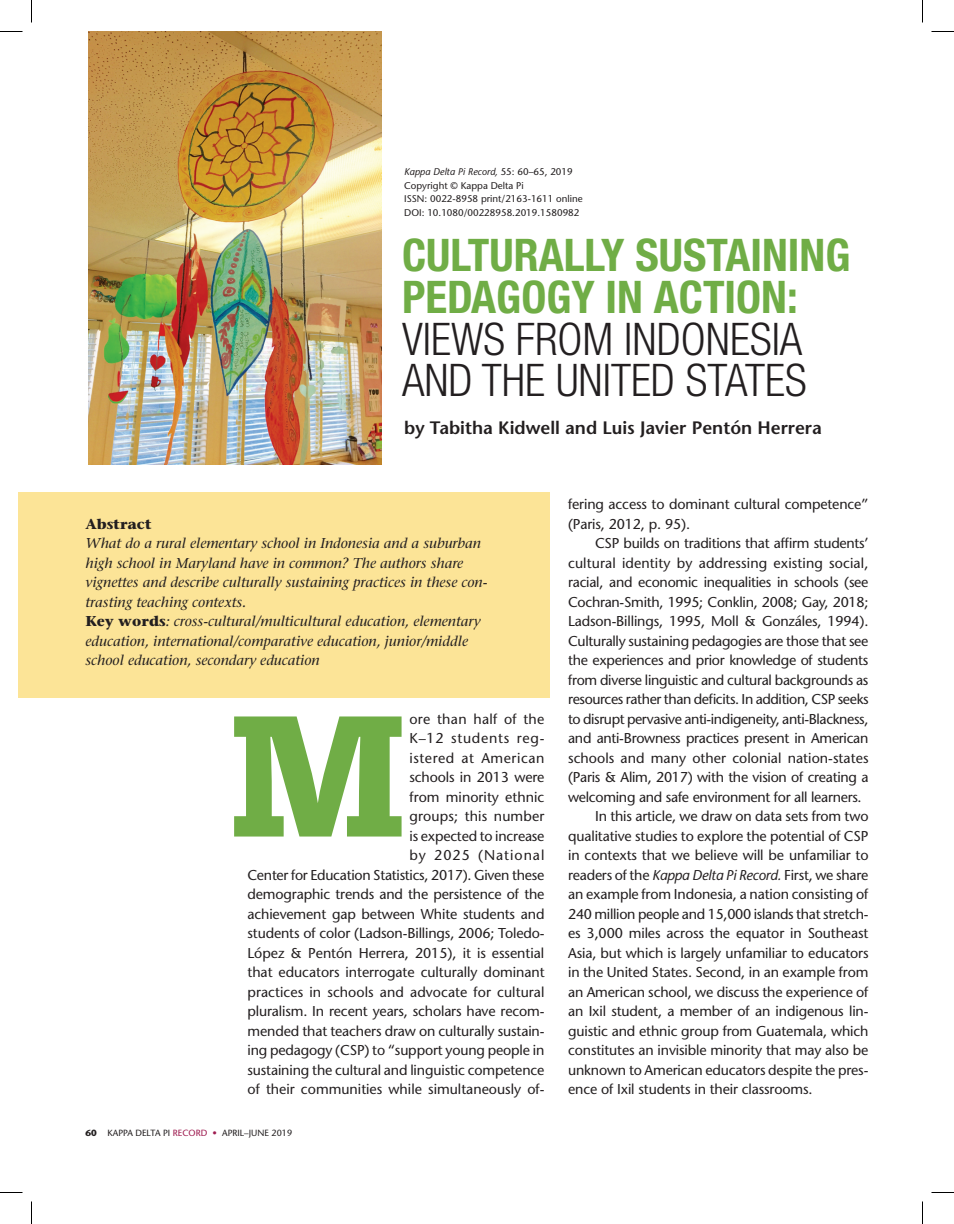
<style>
.page{position:relative;width:954px;height:1224px;background:#fff}
.page>*{position:absolute;margin:0;border:0;box-sizing:border-box;transform-origin:0 0}
.t1{font:700 180px "URW Egyptienne T";color:#70ad46}
.t2{font:700 condensed 45px/42px "Helvetica Neue";color:#70ad46}
.t3{font:300 condensed 45px/42px "Helvetica Neue";color:#231f20}
.t4{font:600 18px "Stone Sans Std";color:#231f20}
.t5{font:500 14.25px/19.5px "Stone Sans Std";letter-spacing:-.01em;color:#231f20}
.t6{font:italic 14.25px/19.5px "Stone Serif";color:#231f20}
.t7{font:700 14.25px "Stone Serif";color:#231f20}
.t8{font:500 9.75px/13.5px "Stone Sans Std";color:#231f20}
.t9{font:500 9px "Stone Sans Std";color:#231f20}
.s1{font-style:italic}
.s2{font-weight:700;font-style:normal}
.s3{font-weight:700}
.s4{color:#9e1c50}
</style>
<div class="page">
<div style="left:18px;top:492px;width:532px;height:206px;background:#fce497"></div>
<img style="left:88px;top:32px;width:294px;height:433px">
<svg style="left:0;top:31px;width:22px;height:1px"></svg>
<svg style="left:932px;top:31px;width:22px;height:1px"></svg>
<svg style="left:0;top:1192px;width:22px;height:1px"></svg>
<svg style="left:932px;top:1192px;width:22px;height:1px"></svg>
<svg style="left:31px;top:0;width:1px;height:22px"></svg>
<svg style="left:31px;top:1202px;width:1px;height:22px"></svg>
<svg style="left:922px;top:0;width:1px;height:22px"></svg>
<svg style="left:922px;top:1202px;width:1px;height:22px"></svg>
<p class="t8" style="left:404px;top:165px;width:180px"><span class="s1">Kappa Delta Pi Record,</span> 55: 60–65, 2019<br>Copyright © Kappa Delta Pi<br>ISSN: 0022-8958 print/2163-1611 online DOI: 10.1080/00228958.2019.1580982</p>
<h2 class="t2" style="left:402px;top:233px;width:450px">CULTURALLY SUSTAINING<br>PEDAGOGY IN ACTION:</h2>
<h2 class="t3" style="left:402px;top:317px;width:406px">VIEWS FROM INDONESIA<br>AND THE UNITED STATES</h2>
<p class="t4" style="left:404px;top:416px;width:419px">by Tabitha Kidwell and Luis Javier Pentón Herrera</p>
<p class="t7" style="left:86px;top:515px;width:68px">Abstract</p>
<p class="t6" style="left:86px;top:534px;width:404px">What do a rural elementary school in Indonesia and a suburban high school in Maryland have in common? The authors share vignettes and describe culturally sustaining practices in these con&shy;trasting teaching contexts.<br><span class="s2">Key words</span>: cross-cultural/multicultural education, elementary education, international/comparative education, junior/middle school education, secondary education</p>
<p class="t5" style="left:248px;top:709px;width:299px;text-align:right">ore than half of the<br>K–12 students reg-<br>istered at American<br>schools in 2013 were<br>from minority ethnic<br>groups; this number<br>is expected to increase<br>by 2025 (National<br>Center for Education Statistics, 2017). Given these demographic trends and the persistence of the achievement gap between White students and students of color (Ladson-Billings, 2006; Toledo-López &amp; Pentón Herrera, 2015), it is essential that educators interrogate culturally dominant practices in schools and advocate for cultural pluralism. In recent years, scholars have recom&shy;mended that teachers draw on culturally sustain&shy;ing pedagogy (CSP) to “support young people in sustaining the cultural and linguistic competence of their communities while simultaneously of-</p>
<h1 class="t1" style="left:228px;top:670px;width:181px">M</h1>
<p class="t9" style="left:86px;top:1128px;width:208px"><span class="s3">60</span> KAPPA DELTA PI <span class="s4">RECORD •</span> APRIL–JUNE 2019</p>
<p class="t5" style="left:568px;top:495px;width:302px">fering access to dominant cultural competence” (Paris, 2012, p. 95).</p>
<p class="t5" style="left:595px;top:534px;width:275px">CSP builds on traditions that affirm students’</p>
<p class="t5" style="left:568px;top:553px;width:302px">cultural identity by addressing existing social,</p>
<p class="t5" style="left:568px;top:573px;width:302px">racial, and economic inequalities in schools (see</p>
<p class="t5" style="left:568px;top:592px;width:302px">Cochran-Smith, 1995; Conklin, 2008; Gay, 2018;</p>
<p class="t5" style="left:568px;top:612px;width:302px">Ladson-Billings, 1995, Moll &amp; Gonzáles, 1994).</p>
<p class="t5" style="left:568px;top:631px;width:302px">Culturally sustaining pedagogies are those that see</p>
<p class="t5" style="left:568px;top:651px;width:302px">the experiences and prior knowledge of students</p>
<p class="t5" style="left:568px;top:670px;width:302px">from diverse linguistic and cultural backgrounds as</p>
<p class="t5" style="left:568px;top:690px;width:302px">resources rather than deficits. In addition, CSP seeks</p>
<p class="t5" style="left:568px;top:709px;width:302px">to disrupt pervasive anti-indigeneity, anti-Blackness,</p>
<p class="t5" style="left:568px;top:729px;width:302px">and anti-Browness practices present in American</p>
<p class="t5" style="left:568px;top:748px;width:302px">schools and many other colonial nation-states</p>
<p class="t5" style="left:568px;top:768px;width:302px">(Paris &amp; Alim, 2017) with the vision of creating a</p>
<p class="t5" style="left:568px;top:787px;width:295px">welcoming and safe environment for all learners.</p>
<p class="t5" style="left:595px;top:807px;width:275px">In this article, we draw on data sets from two</p>
<p class="t5" style="left:568px;top:826px;width:302px">qualitative studies to explore the potential of CSP</p>
<p class="t5" style="left:568px;top:846px;width:302px">in contexts that we believe will be unfamiliar to</p>
<p class="t5" style="left:568px;top:865px;width:302px">readers of the <span class="s1">Kappa Delta Pi Record.</span> First, we share</p>
<p class="t5" style="left:568px;top:885px;width:302px">an example from Indonesia, a nation consisting of</p>
<p class="t5" style="left:568px;top:904px;width:302px">240 million people and 15,000 islands that stretch-</p>
<p class="t5" style="left:568px;top:924px;width:302px">es 3,000 miles across the equator in Southeast</p>
<p class="t5" style="left:568px;top:943px;width:302px">Asia, but which is largely unfamiliar to educators</p>
<p class="t5" style="left:568px;top:963px;width:302px">in the United States. Second, in an example from</p>
<p class="t5" style="left:568px;top:982px;width:302px">an American school, we discuss the experience of</p>
<p class="t5" style="left:568px;top:1002px;width:302px">an Ixil student, a member of an indigenous lin-</p>
<p class="t5" style="left:568px;top:1021px;width:302px">guistic and ethnic group from Guatemala, which</p>
<p class="t5" style="left:568px;top:1041px;width:302px">constitutes an invisible minority that may also be</p>
<p class="t5" style="left:568px;top:1060px;width:302px">unknown to American educators despite the pres-</p>
<p class="t5" style="left:568px;top:1080px;width:246px">ence of Ixil students in their classrooms.</p>
</div>
